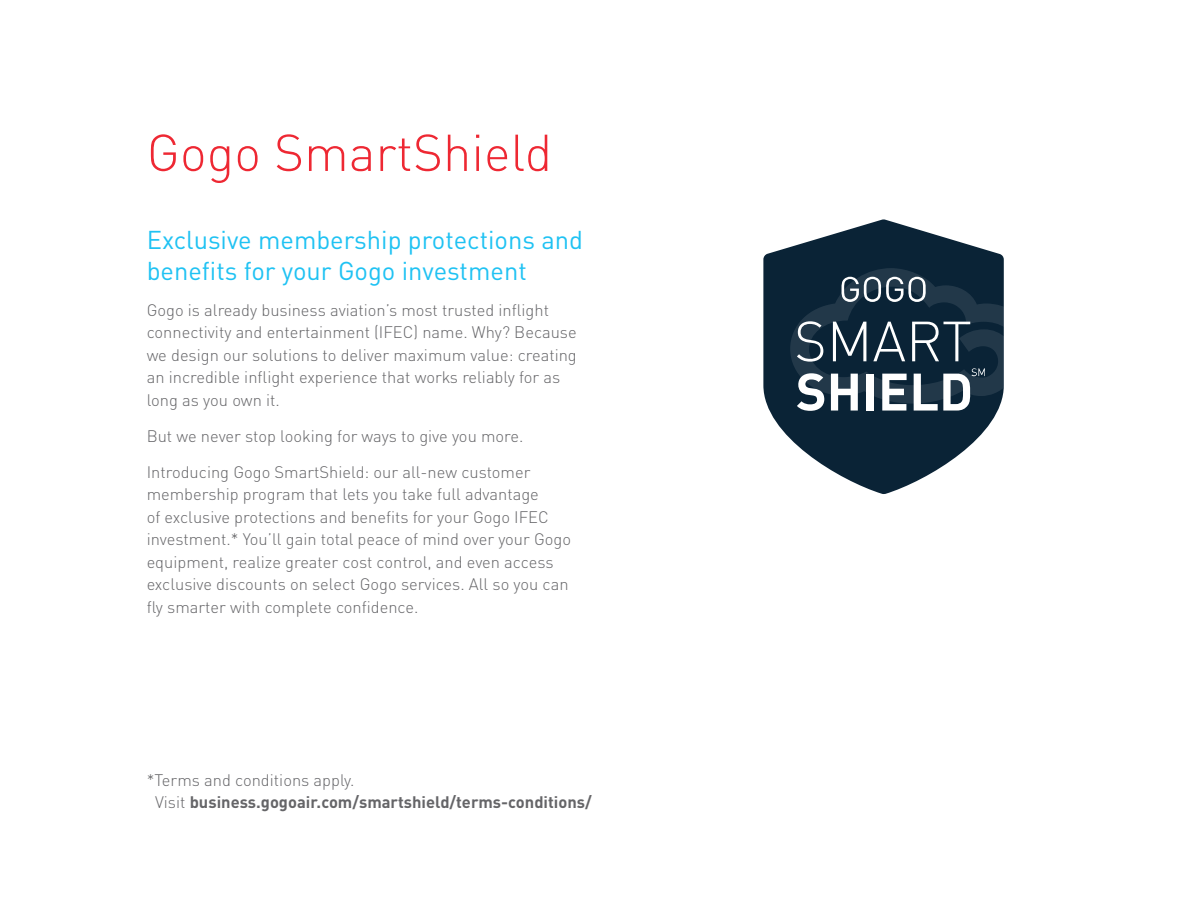
<style>
.page{position:relative;width:1188px;height:918px;background:#fff}
.page>*{position:absolute;margin:0;border:0;box-sizing:border-box;transform-origin:0 0}
.t1{font:300 51px "DIN Pro";color:#ee2833}
.t2{font:25.5px/30.6px "DIN Pro";color:#1fc2f3}
.t3{font:300 16.5px/22.5px "DIN Pro";color:#656568}
.t4{font:700 16.5px/22.5px "DIN Pro";color:#656568}
.s1{font-weight:300}
</style>
<div class="page">
<svg style="left:763px;top:219px;width:241px;height:275px;fill:#0a2336"></svg>
<svg style="left:790px;top:268px;width:214px;height:143px;background:#3a4e5d"></svg>
<p class="t1" style="left:147px;top:113px;width:407px">Gogo SmartShield</p>
<p class="t2" style="left:147px;top:222px;width:438px">Exclusive membership protections and benefits for your Gogo investment</p>
<p class="t3" style="left:147px;top:297px;width:432px">Gogo is already business aviation’s most trusted inflight connectivity and entertainment (IFEC) name. Why? Because we design our solutions to deliver maximum value: creating an incredible inflight experience that works reliably for as long as you own it.</p>
<p class="t3" style="left:147px;top:423px;width:378px">But we never stop looking for ways to give you more.</p>
<p class="t3" style="left:147px;top:459px;width:426px">Introducing Gogo SmartShield: our all-new customer membership program that lets you take full advantage<br>of exclusive protections and benefits for your Gogo IFEC investment.* You’ll gain total peace of mind over your Gogo equipment, realize greater cost control, and even access exclusive discounts on select Gogo services. All so you can fly smarter with complete confidence.</p>
<p class="t4" style="left:155px;top:767px;width:438px;text-indent:-8px"><span class="s1">*Terms and conditions apply.<br>Visit</span> business.gogoair.com/smartshield/terms-conditions/</p>
</div>
